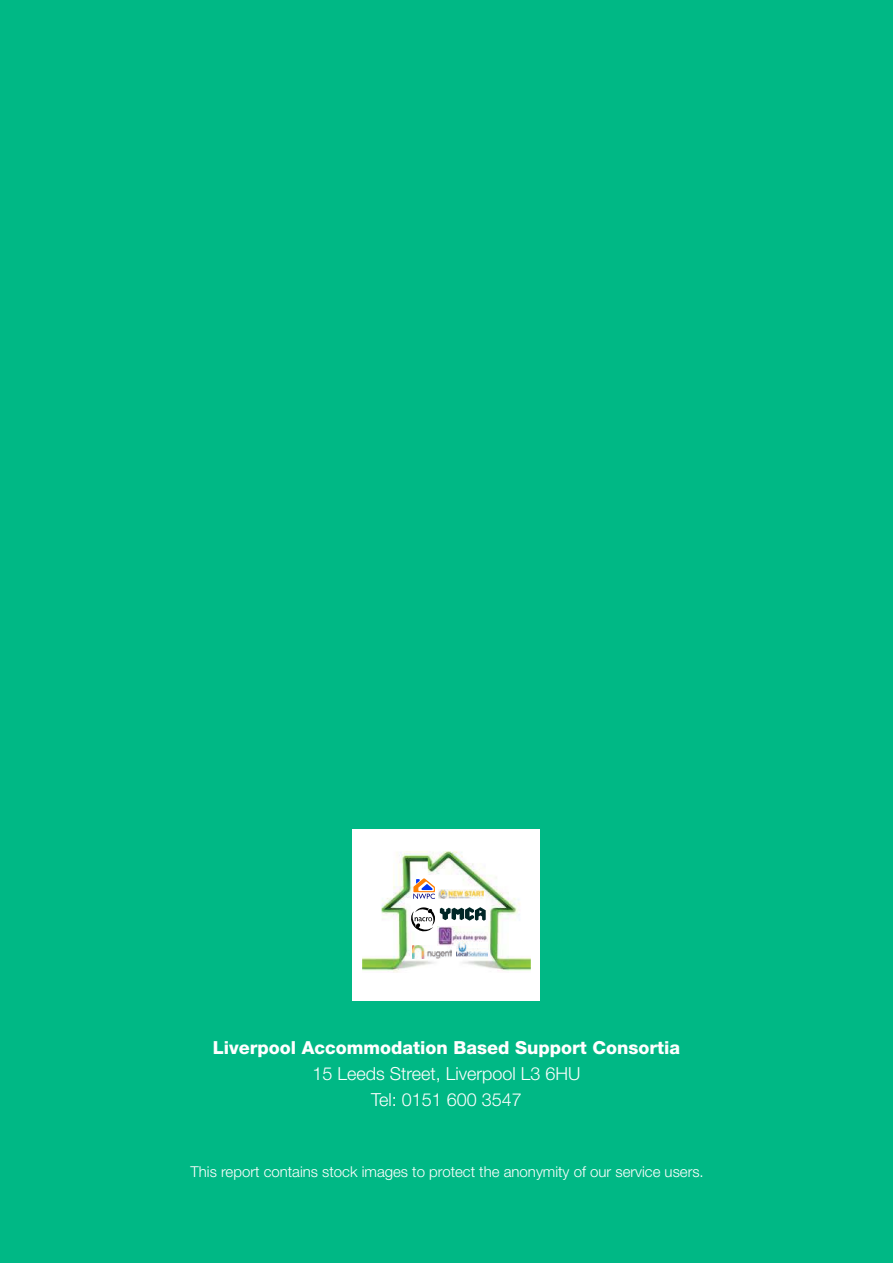
<style>
.page{position:relative;width:893px;height:1263px;background:#00b885}
.page>*{position:absolute;margin:0;border:0;box-sizing:border-box;transform-origin:0 0}
.t1{font:800 18px "Helvetica Neue";color:#fff}
.t2{font:300 18px/25.8px "Helvetica Neue";color:#fff;text-align:center}
.t3{font:300 15px "Helvetica Neue";color:#fff}
</style>
<div class="page">
<div style="left:353px;top:829px;width:187px;height:172px;background:#fff"></div>
<img style="left:362px;top:851px;width:169px;height:122px">
<img style="left:412px;top:946px;width:39px;height:12px">
<img style="left:438px;top:926px;width:49px;height:20px">
<img style="left:456px;top:943px;width:31px;height:14px">
<img style="left:439px;top:889px;width:45px;height:10px">
<svg style="left:410px;top:906px;width:76px;height:26px"></svg>
<svg style="left:413px;top:878px;width:22px;height:21px"></svg>
<p class="t1" style="left:213px;top:1041px;width:469px">Liverpool Accommodation Based Support Consortia</p>
<p class="t2" style="left:312px;top:1062px;width:270px">15 Leeds Street, Liverpool L3 6HU<br>Tel: 0151 600 3547</p>
<p class="t3" style="left:191px;top:1166px;width:515px">This report contains stock images to protect the anonymity of our service users.</p>
</div>
